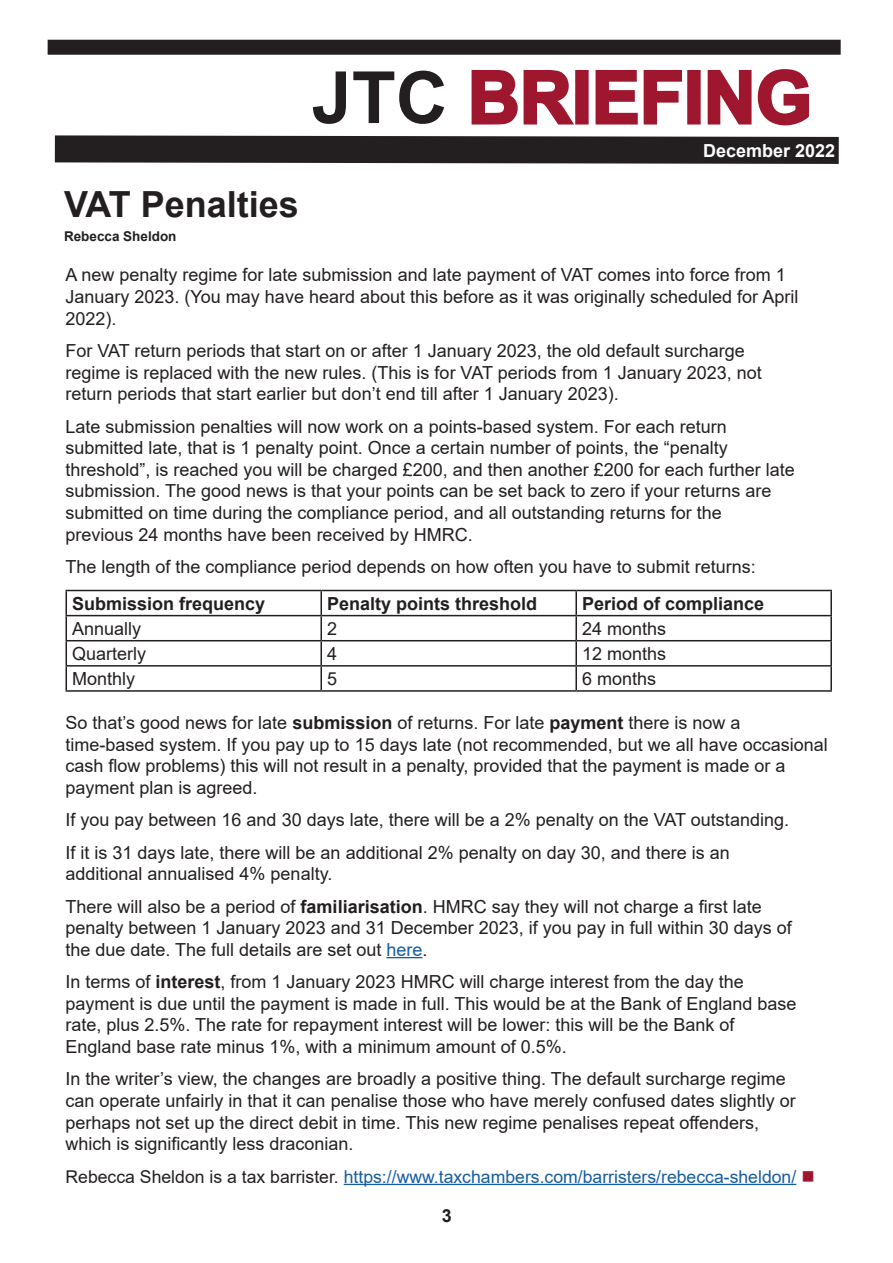
<style>
.page{position:relative;width:893px;height:1263px;background:#fff}
.page>*{position:absolute;margin:0;border:0;box-sizing:border-box;transform-origin:0 0}
.t1{font:700 72px "Arial";color:#9f172e}
.t2{font:700 36px "Arial";color:#231f20}
.t3{font:18px "Arial";color:#231f20}
.t4{font:700 18px "Arial";color:#231f20}
.t5{font:700 18px "Arial";color:#fff}
.t6{font:17.7px "Arial";color:#175d9e}
.t7{font:700 13.5px "Arial";color:#231f20}
.s1{color:#231f20}
.s2{font-weight:700}
.s3{color:#175d9e}
.s4{color:#9f172e}
</style>
<div class="page">
<hr style="left:386px;top:957px;width:36px;height:1px;background:#175d9e">
<hr style="left:344px;top:1184px;width:452px;height:1px;background:#175d9e">
<hr style="left:66px;top:590px;width:255px;height:1px;background:#231f20">
<hr style="left:321px;top:590px;width:255px;height:1px;background:#231f20">
<hr style="left:320px;top:591px;width:2px;height:24px;background:#231f20">
<hr style="left:576px;top:590px;width:256px;height:1px;background:#231f20">
<hr style="left:575px;top:591px;width:2px;height:24px;background:#231f20">
<hr style="left:830px;top:591px;width:2px;height:24px;background:#231f20">
<hr style="left:66px;top:615px;width:255px;height:1px;background:#231f20">
<hr style="left:321px;top:615px;width:255px;height:1px;background:#231f20">
<hr style="left:320px;top:616px;width:2px;height:24px;background:#231f20">
<hr style="left:576px;top:615px;width:256px;height:1px;background:#231f20">
<hr style="left:575px;top:616px;width:2px;height:24px;background:#231f20">
<hr style="left:830px;top:616px;width:2px;height:24px;background:#231f20">
<hr style="left:66px;top:640px;width:255px;height:1px;background:#231f20">
<hr style="left:321px;top:640px;width:255px;height:1px;background:#231f20">
<hr style="left:320px;top:641px;width:2px;height:24px;background:#231f20">
<hr style="left:576px;top:640px;width:256px;height:1px;background:#231f20">
<hr style="left:575px;top:641px;width:2px;height:24px;background:#231f20">
<hr style="left:830px;top:641px;width:2px;height:24px;background:#231f20">
<hr style="left:66px;top:665px;width:255px;height:2px;background:#231f20">
<svg style="left:66px;top:591px;width:1px;height:99px"></svg>
<hr style="left:321px;top:665px;width:255px;height:2px;background:#231f20">
<hr style="left:320px;top:667px;width:2px;height:23px;background:#231f20">
<hr style="left:576px;top:665px;width:256px;height:2px;background:#231f20">
<hr style="left:575px;top:667px;width:2px;height:23px;background:#231f20">
<hr style="left:830px;top:667px;width:2px;height:23px;background:#231f20">
<hr style="left:66px;top:690px;width:255px;height:2px;background:#231f20">
<hr style="left:321px;top:690px;width:255px;height:2px;background:#231f20">
<hr style="left:576px;top:690px;width:256px;height:2px;background:#231f20">
<svg style="left:471px;top:70px;width:102px;height:52px"></svg>
<div style="left:575px;top:70px;width:14px;height:55px;border:3px solid #9f172e"></div>
<svg style="left:595px;top:70px;width:87px;height:52px"></svg>
<div style="left:687px;top:70px;width:14px;height:55px;border:3px solid #9f172e"></div>
<svg style="left:707px;top:69px;width:102px;height:53px"></svg>
<div style="left:48px;top:40px;width:793px;height:15px;background:#231f20"></div>
<svg style="left:54px;top:122px;width:785px;height:42px"></svg>
<p class="t2" style="left:64px;top:179px;width:236px">VAT Penalties</p>
<p class="t7" style="left:64px;top:226px;width:114px">Rebecca Sheldon</p>
<p class="t1" style="left:312px;top:47px;width:502px"><span class="s1">JTC</span> BRIEFING</p>
<p class="t5" style="left:703px;top:138px;width:134px">December 2022</p>
<p class="t3" style="left:66px;top:263px;width:722px">A new penalty regime for late submission and late payment of VAT comes into force from 1</p>
<p class="t3" style="left:66px;top:284px;width:734px">January 2023. (You may have heard about this before as it was originally scheduled for April</p>
<p class="t3" style="left:66px;top:306px;width:53px">2022).</p>
<p class="t3" style="left:66px;top:338px;width:681px">For VAT return periods that start on or after 1 January 2023, the old default surcharge</p>
<p class="t3" style="left:66px;top:360px;width:698px">regime is replaced with the new rules. (This is for VAT periods from 1 January 2023, not</p>
<p class="t3" style="left:66px;top:381px;width:555px">return periods that start earlier but don’t end till after 1 January 2023).</p>
<p class="t3" style="left:66px;top:414px;width:663px">Late submission penalties will now work on a points-based system. For each return</p>
<p class="t3" style="left:66px;top:435px;width:664px">submitted late, that is 1 penalty point. Once a certain number of points, the “penalty</p>
<p class="t3" style="left:66px;top:457px;width:731px">threshold”, is reached you will be charged £200, and then another £200 for each further late</p>
<p class="t3" style="left:66px;top:479px;width:708px">submission. The good news is that your points can be set back to zero if your returns are</p>
<p class="t3" style="left:66px;top:500px;width:658px">submitted on time during the compliance period, and all outstanding returns for the</p>
<p class="t3" style="left:66px;top:522px;width:409px">previous 24 months have been received by HMRC.</p>
<p class="t3" style="left:66px;top:554px;width:692px">The length of the compliance period depends on how often you have to submit returns:</p>
<p class="t4" style="left:72px;top:591px;width:195px">Submission frequency</p>
<p class="t4" style="left:327px;top:591px;width:212px">Penalty points threshold</p>
<p class="t4" style="left:582px;top:591px;width:184px">Period of compliance</p>
<p class="t3" style="left:72px;top:616px;width:71px">Annually</p>
<p class="t3" style="left:327px;top:616px;width:12px">2</p>
<p class="t3" style="left:582px;top:616px;width:86px">24 months</p>
<p class="t3" style="left:72px;top:641px;width:76px">Quarterly</p>
<p class="t3" style="left:327px;top:641px;width:12px">4</p>
<p class="t3" style="left:582px;top:641px;width:86px">12 months</p>
<p class="t3" style="left:72px;top:666px;width:65px">Monthly</p>
<p class="t3" style="left:327px;top:666px;width:12px">5</p>
<p class="t3" style="left:582px;top:666px;width:76px">6 months</p>
<p class="t3" style="left:66px;top:710px;width:676px">So that’s good news for late <span class="s2">submission</span> of returns. For late <span class="s2">payment</span> there is now a</p>
<p class="t3" style="left:66px;top:732px;width:764px">time-based system. If you pay up to 15 days late (not recommended, but we all have occasional</p>
<p class="t3" style="left:66px;top:753px;width:721px">cash flow problems) this will not result in a penalty, provided that the payment is made or a</p>
<p class="t3" style="left:66px;top:775px;width:194px">payment plan is agreed.</p>
<p class="t3" style="left:66px;top:807px;width:725px">If you pay between 16 and 30 days late, there will be a 2% penalty on the VAT outstanding.</p>
<p class="t3" style="left:66px;top:840px;width:666px">If it is 31 days late, there will be an additional 2% penalty on day 30, and there is an</p>
<p class="t3" style="left:66px;top:861px;width:268px">additional annualised 4% penalty.</p>
<p class="t3" style="left:66px;top:894px;width:698px">There will also be a period of <span class="s2">familiarisation</span>. HMRC say they will not charge a first late</p>
<p class="t3" style="left:66px;top:915px;width:728px">penalty between 1 January 2023 and 31 December 2023, if you pay in full within 30 days of</p>
<p class="t3" style="left:66px;top:937px;width:363px">the due date. The full details are set out <span class="s3">here</span>.</p>
<p class="t3" style="left:66px;top:969px;width:680px">In terms of <span class="s2">interest</span>, from 1 January 2023 HMRC will charge interest from the day the</p>
<p class="t3" style="left:66px;top:991px;width:733px">payment is due until the payment is made in full. This would be at the Bank of England base</p>
<p class="t3" style="left:66px;top:1012px;width:670px">rate, plus 2.5%. The rate for repayment interest will be lower: this will be the Bank of</p>
<p class="t3" style="left:66px;top:1034px;width:503px">England base rate minus 1%, with a minimum amount of 0.5%.</p>
<p class="t3" style="left:66px;top:1066px;width:722px">In the writer’s view, the changes are broadly a positive thing. The default surcharge regime</p>
<p class="t3" style="left:66px;top:1088px;width:732px">can operate unfairly in that it can penalise those who have merely confused dates slightly or</p>
<p class="t3" style="left:66px;top:1110px;width:695px">perhaps not set up the direct debit in time. This new regime penalises repeat offenders,</p>
<p class="t3" style="left:66px;top:1131px;width:290px">which is significantly less draconian.</p>
<p class="t6" style="left:66px;top:1164px;width:751px"><span class="s1">Rebecca Sheldon is a tax barrister.</span> https://www.taxchambers.com/barristers/rebecca-sheldon/ <span class="s4">■</span></p>
<p class="t4" style="left:442px;top:1203px;width:12px">3</p>
</div>
